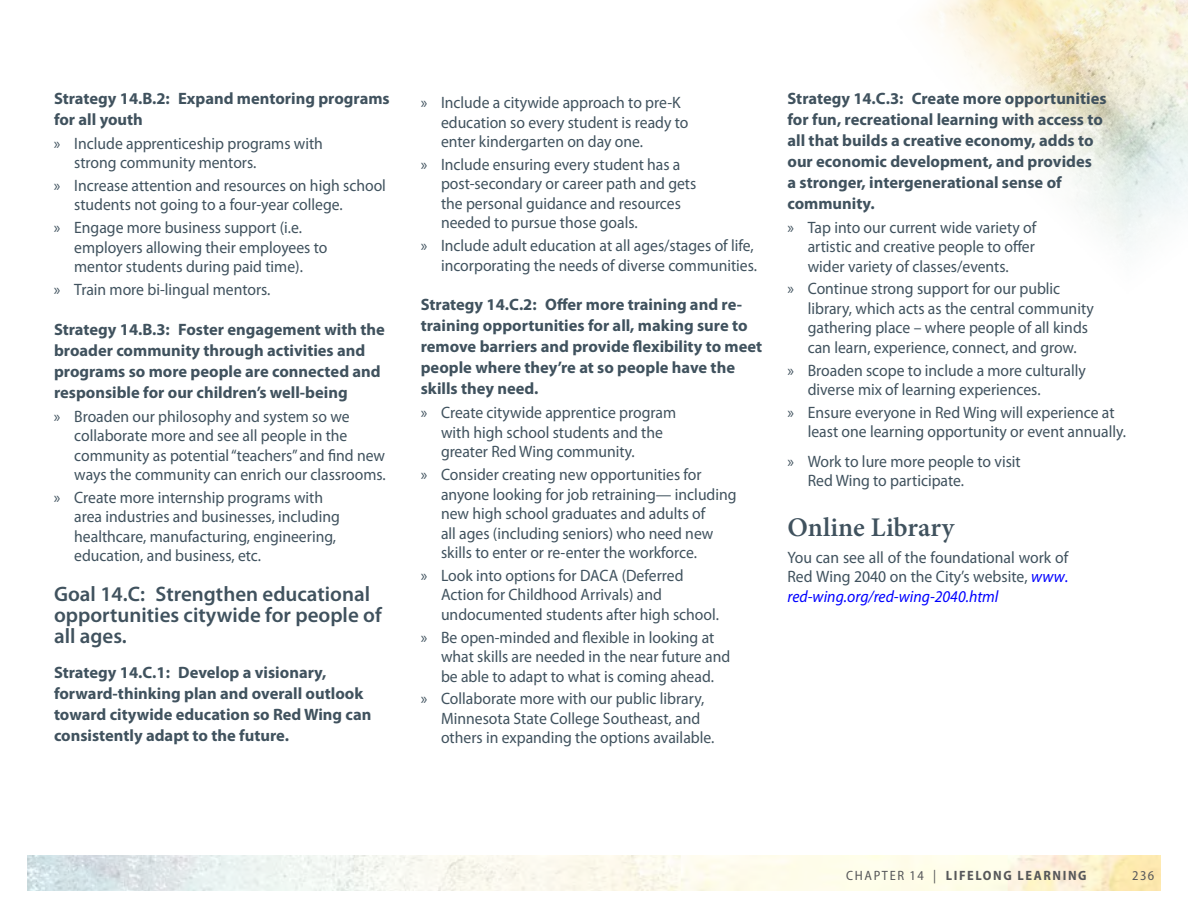
<style>
.page{position:relative;width:1188px;height:918px;background:#fff}
.page>*{position:absolute;margin:0;border:0;box-sizing:border-box;transform-origin:0 0}
.t1{font:600 27px "Minion Pro";color:#40525e}
.t2{font:600 21px/21px "Myriad Pro";color:#40525e}
.t3{font:16.5px/19.5px "Myriad Pro";color:#40525e;scale:.95 1}
.t4{font:700 16.5px/21px "Myriad Pro";color:#40525e}
.t5{font:700 semi-condensed 13.5px "Myriad Pro";letter-spacing:.12em;color:#57585a}
.t6{font:semi-condensed 13.5px "Myriad Pro";color:#57585a}
.s1{font-style:italic;color:#00f}
.s2{font-weight:400}
</style>
<div class="page">
<img style="left:28px;top:856px;width:1132px;height:34px">
<img style="left:930px;top:0;width:258px;height:246px">
<p class="t4" style="left:54px;top:87px;width:337px">Strategy 14.B.2: Expand mentoring programs for all youth</p>
<p class="t3" style="left:74px;top:133px;width:263px;text-indent:-20px">» Include apprenticeship programs with strong community mentors.</p>
<p class="t3" style="left:74px;top:175px;width:330px;text-indent:-20px">» Increase attention and resources on high school students not going to a four-year college.</p>
<p class="t3" style="left:74px;top:218px;width:268px;text-indent:-20px">» Engage more business support (i.e. employers allowing their employees to mentor students during paid time).</p>
<p class="t3" style="left:54px;top:279px;width:229px">» Train more bi-lingual mentors.</p>
<p class="t4" style="left:54px;top:318px;width:332px">Strategy 14.B.3: Foster engagement with the broader community through activities and programs so more people are connected and responsible for our children’s well-being</p>
<p class="t3" style="left:74px;top:406px;width:329px;text-indent:-20px">» Broaden our philosophy and system so we collaborate more and see all people in the community as potential “teachers” and find new ways the community can enrich our classrooms.</p>
<p class="t3" style="left:74px;top:487px;width:281px;text-indent:-20px">» Create more internship programs with area industries and businesses, including healthcare, manufacturing, engineering, education, and business, etc.</p>
<p class="t2" style="left:54px;top:583px;width:329px">Goal 14.C: Strengthen educational opportunities citywide for people of all ages.</p>
<p class="t4" style="left:54px;top:661px;width:319px">Strategy 14.C.1: Develop a visionary, forward-thinking plan and overall outlook toward citywide education so Red Wing can consistently adapt to the future.</p>
<p class="t3" style="left:441px;top:93px;width:262px;text-indent:-20px">» Include a citywide approach to pre-K education so every student is ready to enter kindergarten on day one.</p>
<p class="t3" style="left:441px;top:154px;width:270px;text-indent:-20px">» Include ensuring every student has a post-secondary or career path and gets the personal guidance and resources needed to pursue those goals.</p>
<p class="t3" style="left:421px;top:236px;width:356px;text-align:right">» Include adult education at all ages/stages of life, incorporating the needs of diverse communities.</p>
<p class="t4" style="left:421px;top:294px;width:343px">Strategy 14.C.2: Offer more training and re&shy;training opportunities for all, making sure to remove barriers and provide flexibility to meet people where they’re at so people have the skills they need.</p>
<p class="t3" style="left:441px;top:403px;width:249px;text-indent:-20px">» Create citywide apprentice program with high school students and the greater Red Wing community.</p>
<p class="t3" style="left:441px;top:465px;width:313px;text-indent:-20px">» Consider creating new opportunities for anyone looking for job retraining— including new high school graduates and adults of<br>all ages (including seniors) who need new skills to enter or re-enter the workforce.</p>
<p class="t3" style="left:441px;top:565px;width:294px;text-indent:-20px">» Look into options for DACA (Deferred<br>Action for Childhood Arrivals) and undocumented students after high school.</p>
<p class="t3" style="left:441px;top:627px;width:306px;text-indent:-20px">» Be open-minded and flexible in looking at what skills are needed in the near future and be able to adapt to what is coming ahead.</p>
<p class="t3" style="left:441px;top:689px;width:289px;text-indent:-20px">» Collaborate more with our public library,<br>Minnesota State College Southeast, and others in expanding the options available.</p>
<p class="t4" style="left:788px;top:87px;width:321px">Strategy 14.C.3: Create more opportunities for fun, recreational learning with access to all that builds a creative economy, adds to our economic development, and provides<br>a stronger, intergenerational sense of community.</p>
<p class="t3" style="left:808px;top:217px;width:242px;text-align:justify;text-indent:-20px">» Tap into our current wide variety of artistic and creative people to offer wider variety of classes/events.</p>
<p class="t3" style="left:808px;top:279px;width:303px;text-indent:-20px">» Continue strong support for our public library, which acts as the central community gathering place – where people of all kinds can learn, experience, connect, and grow.</p>
<p class="t3" style="left:808px;top:360px;width:294px;text-indent:-20px">» Broaden scope to include a more culturally diverse mix of learning experiences.</p>
<p class="t3" style="left:808px;top:402px;width:337px;text-indent:-20px">» Ensure everyone in Red Wing will experience at least one learning opportunity or event annually.</p>
<p class="t3" style="left:808px;top:451px;width:226px;text-indent:-20px">» Work to lure more people to visit<br>Red Wing to participate.</p>
<h1 class="t1" style="left:788px;top:509px;width:169px">online library</h1>
<p class="t3" style="left:788px;top:547px;width:297px;text-align:justify">You can see all of the foundational work of Red Wing 2040 on the City’s website, <span class="s1">www. red-wing.org/red-wing-2040.html</span></p>
<p class="t5" style="left:846px;top:867px;width:242px"><span class="s2">CHAPTER 14 |</span> LIFELONG LEARNING</p>
<p class="t6" style="left:1132px;top:867px;width:23px">236</p>
</div>
